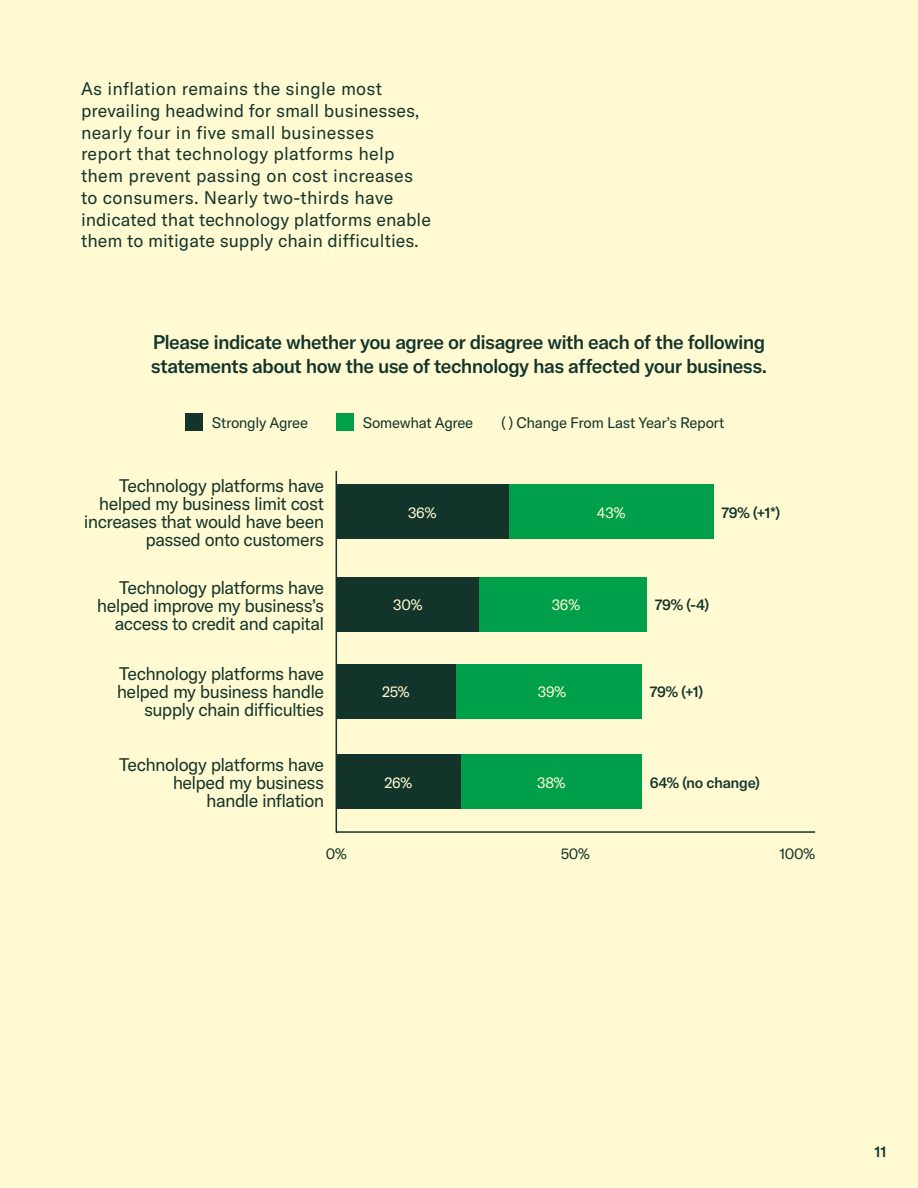
<style>
.page{position:relative;width:918px;height:1188px;background:#fffad1}
.page>*{position:absolute;margin:0;border:0;box-sizing:border-box;transform-origin:0 0}
.t1{font:500 19.5px/23.4px "GT America";letter-spacing:-.035em;color:#13342b}
.t2{font:18px/18px "GT America";letter-spacing:-.025em;color:#13342b;text-align:right}
.t3{font:18px/21.8px "GT America";letter-spacing:.01em;color:#13342b}
.t4{font:15px "GT America";letter-spacing:-.025em;color:#13342b}
.t5{font:500 15px "GT America";letter-spacing:-.02em;color:#13342b}
.t6{font:15px "GT America";letter-spacing:-.02em;color:#fffad1}
</style>
<div class="page">
<div style="left:185px;top:413px;width:17px;height:17px;background:#13342b"></div>
<div style="left:336px;top:413px;width:17px;height:17px;background:#009f4c"></div>
<div style="left:508px;top:485px;width:206px;height:54px;background:#009f4c"></div>
<hr style="left:336px;top:471px;width:1px;height:361px;background:#13342b">
<hr style="left:336px;top:831px;width:479px;height:2px;background:#13342b">
<div style="left:336px;top:485px;width:172px;height:54px;background:#13342b"></div>
<div style="left:336px;top:578px;width:144px;height:54px;background:#13342b"></div>
<div style="left:456px;top:664px;width:186px;height:54px;background:#009f4c"></div>
<div style="left:336px;top:664px;width:120px;height:54px;background:#13342b"></div>
<div style="left:461px;top:755px;width:181px;height:54px;background:#009f4c"></div>
<div style="left:336px;top:755px;width:125px;height:54px;background:#13342b"></div>
<div style="left:480px;top:578px;width:167px;height:54px;background:#009f4c"></div>
<p class="t3" style="left:81px;top:78px;width:352px">As inflation remains the single most prevailing headwind for small businesses, nearly four in five small businesses<br>report that technology platforms help them prevent passing on cost increases to consumers. Nearly two-thirds have indicated that technology platforms enable them to mitigate supply chain difficulties.</p>
<p class="t1" style="left:151px;top:330px;width:618px">Please indicate whether you agree or disagree with each of the following statements about how the use of technology has affected your business.</p>
<p class="t4" style="left:212px;top:413px;width:98px">Strongly Agree</p>
<p class="t4" style="left:363px;top:413px;width:112px">Somewhat Agree</p>
<p class="t4" style="left:501px;top:413px;width:225px">( ) Change From Last Year’s Report</p>
<p class="t2" style="left:84px;top:477px;width:242px">Technology platforms have helped my business limit cost increases that would have been passed onto customers</p>
<p class="t2" style="left:97px;top:578px;width:229px">Technology platforms have helped improve my business’s access to credit and capital</p>
<p class="t2" style="left:117px;top:665px;width:209px">Technology platforms have helped my business handle supply chain difficulties</p>
<p class="t2" style="left:119px;top:756px;width:206px">Technology platforms have helped my business handle inflation</p>
<p class="t4" style="left:326px;top:845px;width:22px">0%</p>
<p class="t6" style="left:408px;top:504px;width:30px">36%</p>
<p class="t5" style="left:721px;top:503px;width:60px">79% (+1*)</p>
<p class="t6" style="left:597px;top:504px;width:30px">43%</p>
<p class="t6" style="left:393px;top:596px;width:31px">30%</p>
<p class="t6" style="left:552px;top:596px;width:30px">36%</p>
<p class="t5" style="left:655px;top:596px;width:56px">79% (-4)</p>
<p class="t6" style="left:382px;top:683px;width:29px">25%</p>
<p class="t6" style="left:538px;top:683px;width:30px">39%</p>
<p class="t5" style="left:650px;top:683px;width:55px">79% (+1)</p>
<p class="t6" style="left:384px;top:774px;width:29px">26%</p>
<p class="t6" style="left:537px;top:774px;width:30px">38%</p>
<p class="t5" style="left:650px;top:773px;width:112px">64% (no change)</p>
<p class="t4" style="left:561px;top:845px;width:31px">50%</p>
<p class="t4" style="left:779px;top:845px;width:37px">100%</p>
<p class="t5" style="left:875px;top:1143px;width:14px">11</p>
</div>
